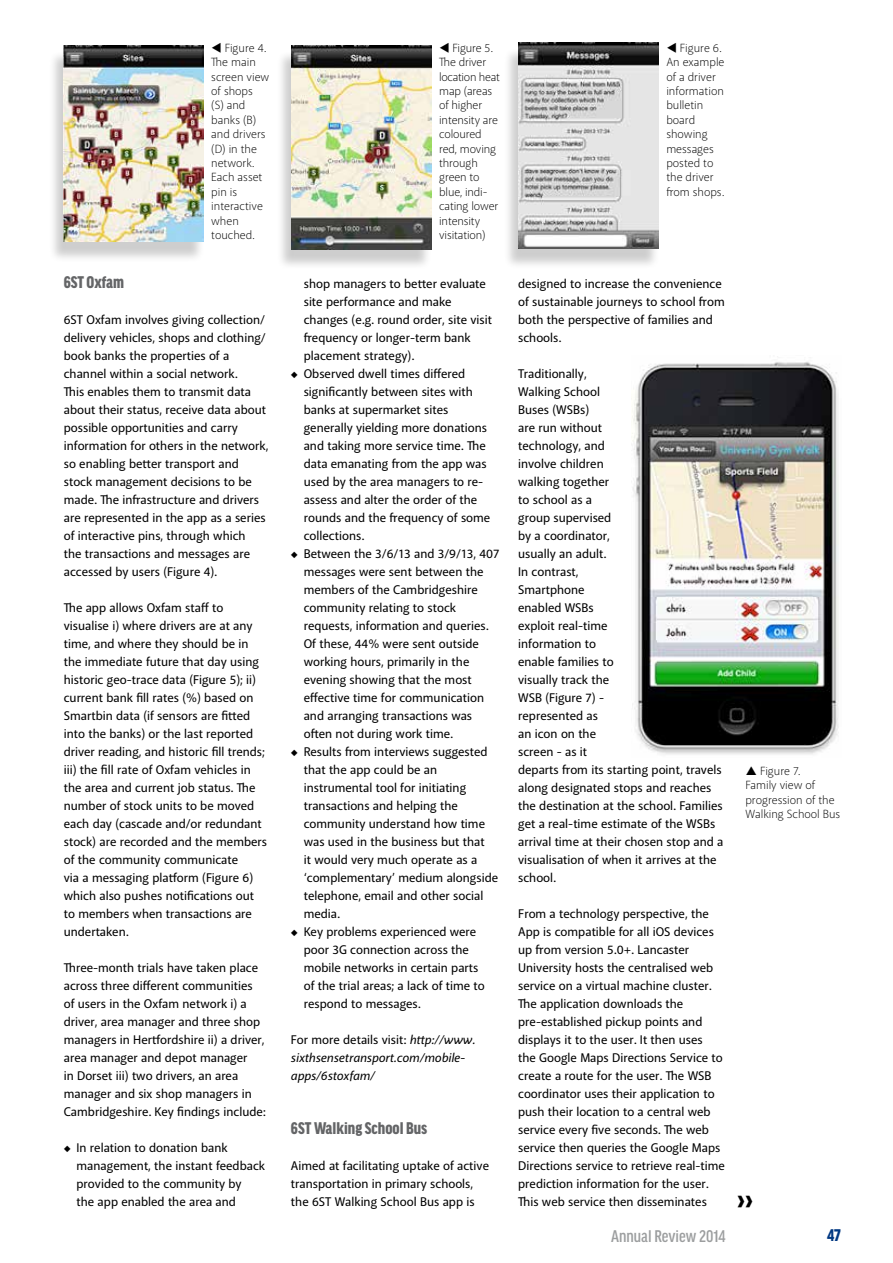
<style>
.page{position:relative;width:893px;height:1263px;background:#fff}
.page>*{position:absolute;margin:0;border:0;box-sizing:border-box;transform-origin:0 0}
.t1{font:900 condensed 18px "Good Headline Pro";color:#646567}
.t2{font:500 condensed 18px "Good Headline Pro";color:#9c9e9f}
.t3{font:900 condensed 18px "Good Headline Pro";color:#003882}
.t4{font:500 12.75px/18px "Akagi Pro";color:#000}
.t5{font:italic 500 12.75px/18px "Akagi Pro";color:#000}
.t6{font:900 12.75px "Akagi Pro";color:#000;scale:2 1}
.t7{font:300 12px/14.4px "Akagi Pro";color:#000}
.s1{font-style:normal}
</style>
<div class="page">
<div style="left:49px;top:50px;width:156px;height:213px;background:#000;opacity:.2"></div>
<img style="left:64px;top:45px;width:140px;height:197px">
<div style="left:276px;top:50px;width:156px;height:221px;background:#000;opacity:.2"></div>
<img style="left:291px;top:45px;width:140px;height:204px">
<div style="left:504px;top:47px;width:156px;height:223px;background:#000;opacity:.2"></div>
<img style="left:519px;top:43px;width:140px;height:206px">
<img style="left:632px;top:362px;width:207px;height:393px">
<p class="t7" style="left:211px;top:41px;width:60px">▼ Figure 4.<br>The main screen view of shops<br>(S) and banks (B) and drivers (D) in the network.<br>Each asset pin is interactive when touched.</p>
<p class="t7" style="left:439px;top:41px;width:62px">▼ Figure 5.<br>The driver location heat map (areas of higher intensity are coloured red, moving through green to blue, indi&shy;cating lower intensity visitation)</p>
<p class="t7" style="left:666px;top:41px;width:60px">▼ Figure 6.<br>An example of a driver information bulletin board showing messages posted to the driver from shops.</p>
<h1 class="t1" style="left:64px;top:272px;width:62px">6ST Oxfam</h1>
<p class="t4" style="left:64px;top:311px;width:206px">6ST Oxfam involves giving collection/ delivery vehicles, shops and clothing/ book banks the properties of a channel within a social network.<br>This enables them to transmit data about their status, receive data about possible opportunities and carry information for others in the network, so enabling better transport and stock management decisions to be made. The infrastructure and drivers are represented in the app as a series of interactive pins, through which<br>the transactions and messages are accessed by users (Figure 4).</p>
<p class="t4" style="left:64px;top:599px;width:205px">The app allows Oxfam staff to visualise i) where drivers are at any time, and where they should be in the immediate future that day using historic geo-trace data (Figure 5); ii) current bank fill rates (%) based on Smartbin data (if sensors are fitted into the banks) or the last reported driver reading, and historic fill trends; iii) the fill rate of Oxfam vehicles in the area and current job status. The number of stock units to be moved each day (cascade and/or redundant stock) are recorded and the members of the community communicate<br>via a messaging platform (Figure 6) which also pushes notifications out to members when transactions are undertaken.</p>
<p class="t4" style="left:64px;top:959px;width:203px">Three-month trials have taken place across three different communities of users in the Oxfam network i) a driver, area manager and three shop managers in Hertfordshire ii) a driver, area manager and depot manager<br>in Dorset iii) two drivers, an area manager and six shop managers in Cambridgeshire. Key findings include:</p>
<p class="t4" style="left:77px;top:1139px;width:190px;text-indent:-13px">◆ In relation to donation bank management, the instant feedback provided to the community by<br>the app enabled the area and</p>
<p class="t4" style="left:304px;top:275px;width:190px">shop managers to better evaluate site performance and make changes (e.g. round order, site visit frequency or longer-term bank placement strategy).</p>
<p class="t4" style="left:304px;top:365px;width:188px;text-indent:-13px">◆ Observed dwell times differed significantly between sites with banks at supermarket sites generally yielding more donations and taking more service time. The data emanating from the app was used by the area managers to re&shy;assess and alter the order of the rounds and the frequency of some collections.</p>
<p class="t4" style="left:304px;top:545px;width:197px;text-indent:-13px">◆ Between the 3/6/13 and 3/9/13, 407 messages were sent between the members of the Cambridgeshire community relating to stock requests, information and queries.<br>Of these, 44% were sent outside working hours, primarily in the evening showing that the most effective time for communication and arranging transactions was often not during work time.</p>
<p class="t4" style="left:304px;top:743px;width:196px;text-indent:-13px">◆ Results from interviews suggested that the app could be an instrumental tool for initiating transactions and helping the community understand how time was used in the business but that<br>it would very much operate as a ‘complementary’ medium alongside telephone, email and other social media.</p>
<p class="t4" style="left:304px;top:923px;width:183px;text-indent:-13px">◆ Key problems experienced were poor 3G connection across the mobile networks in certain parts of the trial areas; a lack of time to respond to messages.</p>
<p class="t5" style="left:291px;top:1031px;width:186px"><span class="s1">For more details visit:</span> http://www. sixthsensetransport.com/mobile&shy;apps/6stoxfam/</p>
<h1 class="t1" style="left:291px;top:1118px;width:138px">6ST Walking School Bus</h1>
<p class="t4" style="left:291px;top:1157px;width:200px">Aimed at facilitating uptake of active transportation in primary schools, the 6ST Walking School Bus app is</p>
<p class="t4" style="left:518px;top:275px;width:208px">designed to increase the convenience of sustainable journeys to school from both the perspective of families and schools.</p>
<p class="t4" style="left:518px;top:365px;width:207px">Traditionally,<br>Walking School<br>Buses (WSBs)<br>are run without<br>technology, and<br>involve children<br>walking together<br>to school as a<br>group supervised<br>by a coordinator,<br>usually an adult.<br>In contrast,<br>Smartphone<br>enabled WSBs<br>exploit real-time<br>information to<br>enable families to<br>visually track the<br>WSB (Figure 7) -<br>represented as<br>an icon on the<br>screen - as it<br>departs from its starting point, travels along designated stops and reaches the destination at the school. Families get a real-time estimate of the WSBs arrival time at their chosen stop and a visualisation of when it arrives at the school.</p>
<p class="t4" style="left:518px;top:905px;width:208px">From a technology perspective, the App is compatible for all iOS devices up from version 5.0+. Lancaster University hosts the centralised web service on a virtual machine cluster.<br>The application downloads the pre-established pickup points and displays it to the user. It then uses<br>the Google Maps Directions Service to create a route for the user. The WSB coordinator uses their application to push their location to a central web service every five seconds. The web service then queries the Google Maps Directions service to retrieve real-time prediction information for the user.<br>This web service then disseminates</p>
<p class="t7" style="left:745px;top:764px;width:96px;text-indent:15px">Figure 7.<br>Family view of progression of the<br>Walking School Bus</p>
<p class="t6" style="left:737px;top:1194px;width:10px">〉〉</p>
<h1 class="t2" style="left:611px;top:1226px;width:116px">Annual Review 2014</h1>
<h1 class="t3" style="left:827px;top:1226px;width:15px">47</h1>
</div>
